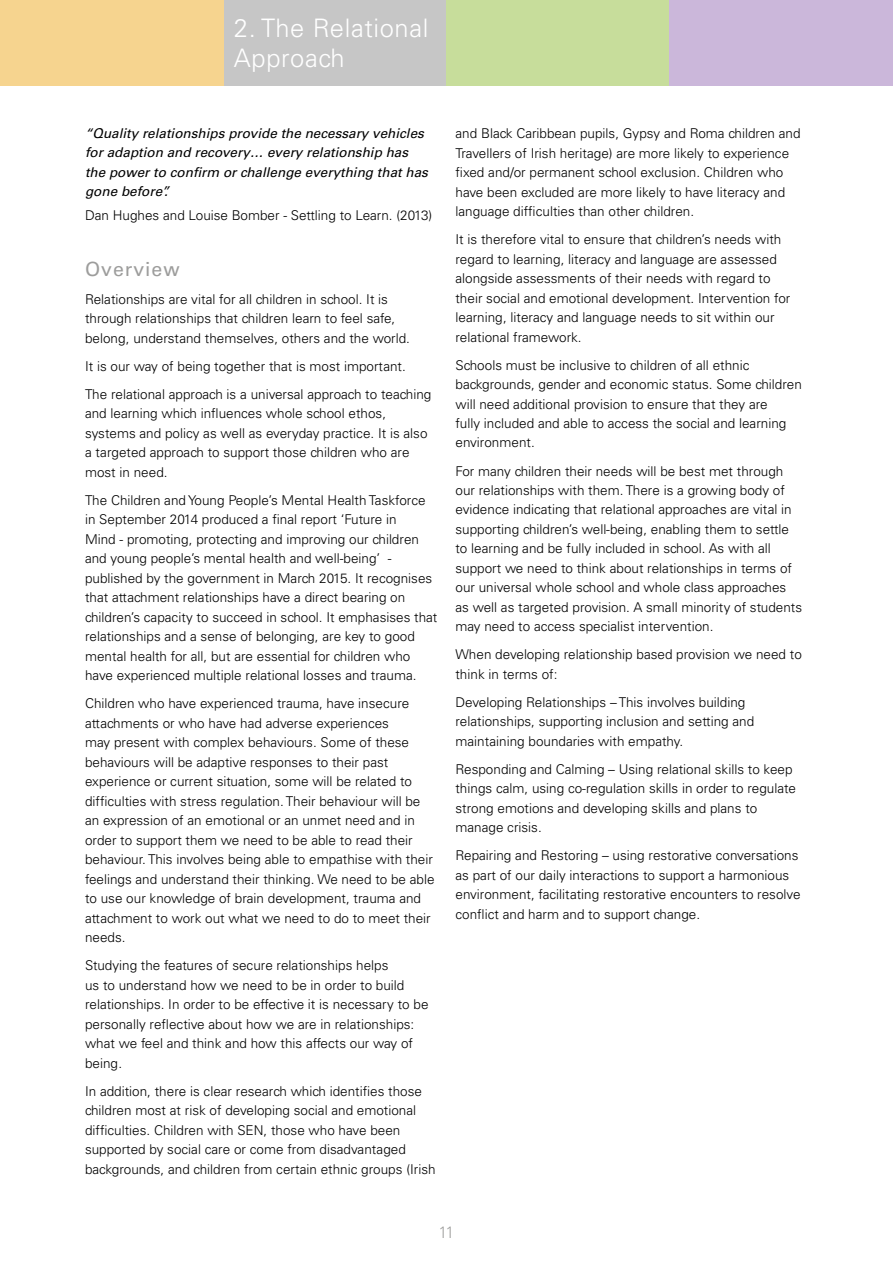
<style>
.page{position:relative;width:893px;height:1263px;background:#fff}
.page>*{position:absolute;margin:0;border:0;box-sizing:border-box;transform-origin:0 0}
.t1{font:300 25.5px/30px "Univers";letter-spacing:.025em;color:#fff}
.t2{font:19.5px "Univers";letter-spacing:.05em;color:#9d9d9c}
.t3{font:300 16.5px "Univers";color:#9d9d9c;scale:.9 1}
.t4{font:300 13.5px/19.5px "Univers";color:#000}
.t5{font:italic 13.5px/19.5px "Univers";color:#000}
</style>
<div class="page">
<div style="left:223px;top:0;width:223px;height:85px;background:#c6c6c6"></div>
<div style="left:0;top:0;width:223px;height:85px;background:#f6d48f"></div>
<div style="left:446px;top:0;width:224px;height:85px;background:#c7dd9b"></div>
<div style="left:670px;top:0;width:223px;height:85px;background:#cbb7da"></div>
<h1 class="t1" style="left:234px;top:13px;width:196px">2. The Relational<br>Approach</h1>
<p class="t5" style="left:85px;top:123px;width:344px">“Quality relationships provide the necessary vehicles for adaption and recovery… every relationship has the power to confirm or challenge everything that has gone before”.</p>
<p class="t4" style="left:85px;top:205px;width:349px">Dan Hughes and Louise Bomber - Settling to Learn. (2013)</p>
<h2 class="t2" style="left:85px;top:257px;width:96px">Overview</h2>
<p class="t4" style="left:85px;top:289px;width:326px">Relationships are vital for all children in school. It is through relationships that children learn to feel safe, belong, understand themselves, others and the world.</p>
<p class="t4" style="left:85px;top:352px;width:348px;line-height:28px">It is our way of being together that is most important.<br>The relational approach is a universal approach to teaching</p>
<p class="t4" style="left:85px;top:404px;width:344px">and learning which influences whole school ethos, systems and policy as well as everyday practice. It is also a targeted approach to support those children who are most in need.</p>
<p class="t4" style="left:85px;top:490px;width:354px">The Children and Young People’s Mental Health Taskforce in September 2014 produced a final report ‘Future in<br>Mind - promoting, protecting and improving our children and young people’s mental health and well-being’ - published by the government in March 2015. It recognises that attachment relationships have a direct bearing on children’s capacity to succeed in school. It emphasises that relationships and a sense of belonging, are key to good mental health for all, but are essential for children who have experienced multiple relational losses and trauma.</p>
<p class="t4" style="left:85px;top:694px;width:351px">Children who have experienced trauma, have insecure attachments or who have had adverse experiences<br>may present with complex behaviours. Some of these behaviours will be adaptive responses to their past experience or current situation, some will be related to difficulties with stress regulation. Their behaviour will be an expression of an emotional or an unmet need and in order to support them we need to be able to read their behaviour. This involves being able to empathise with their feelings and understand their thinking. We need to be able to use our knowledge of brain development, trauma and attachment to work out what we need to do to meet their needs.</p>
<p class="t4" style="left:85px;top:956px;width:345px">Studying the features of secure relationships helps<br>us to understand how we need to be in order to build relationships. In order to be effective it is necessary to be personally reflective about how we are in relationships: what we feel and think and how this affects our way of being.</p>
<p class="t4" style="left:85px;top:1081px;width:352px">In addition, there is clear research which identifies those children most at risk of developing social and emotional difficulties. Children with SEN, those who have been supported by social care or come from disadvantaged backgrounds, and children from certain ethnic groups (Irish</p>
<p class="t4" style="left:455px;top:123px;width:347px">and Black Caribbean pupils, Gypsy and Roma children and Travellers of Irish heritage) are more likely to experience fixed and/or permanent school exclusion. Children who have been excluded are more likely to have literacy and language difficulties than other children.</p>
<p class="t4" style="left:455px;top:229px;width:336px">It is therefore vital to ensure that children’s needs with regard to learning, literacy and language are assessed alongside assessments of their needs with regard to their social and emotional development. Intervention for learning, literacy and language needs to sit within our relational framework.</p>
<p class="t4" style="left:455px;top:355px;width:348px">Schools must be inclusive to children of all ethnic backgrounds, gender and economic status. Some children will need additional provision to ensure that they are<br>fully included and able to access the social and learning environment.</p>
<p class="t4" style="left:455px;top:461px;width:348px">For many children their needs will be best met through our relationships with them. There is a growing body of evidence indicating that relational approaches are vital in supporting children’s well-being, enabling them to settle to learning and be fully included in school. As with all support we need to think about relationships in terms of our universal whole school and whole class approaches as well as targeted provision. A small minority of students may need to access specialist intervention.</p>
<p class="t4" style="left:455px;top:645px;width:348px">When developing relationship based provision we need to think in terms of:</p>
<p class="t4" style="left:455px;top:692px;width:300px">Developing Relationships – This involves building relationships, supporting inclusion and setting and maintaining boundaries with empathy.</p>
<p class="t4" style="left:455px;top:759px;width:342px">Responding and Calming – Using relational skills to keep things calm, using co-regulation skills in order to regulate strong emotions and developing skills and plans to manage crisis.</p>
<p class="t4" style="left:455px;top:846px;width:347px">Repairing and Restoring – using restorative conversations as part of our daily interactions to support a harmonious environment, facilitating restorative encounters to resolve conflict and harm and to support change.</p>
<p class="t3" style="left:439px;top:1222px;width:18px">11</p>
</div>
